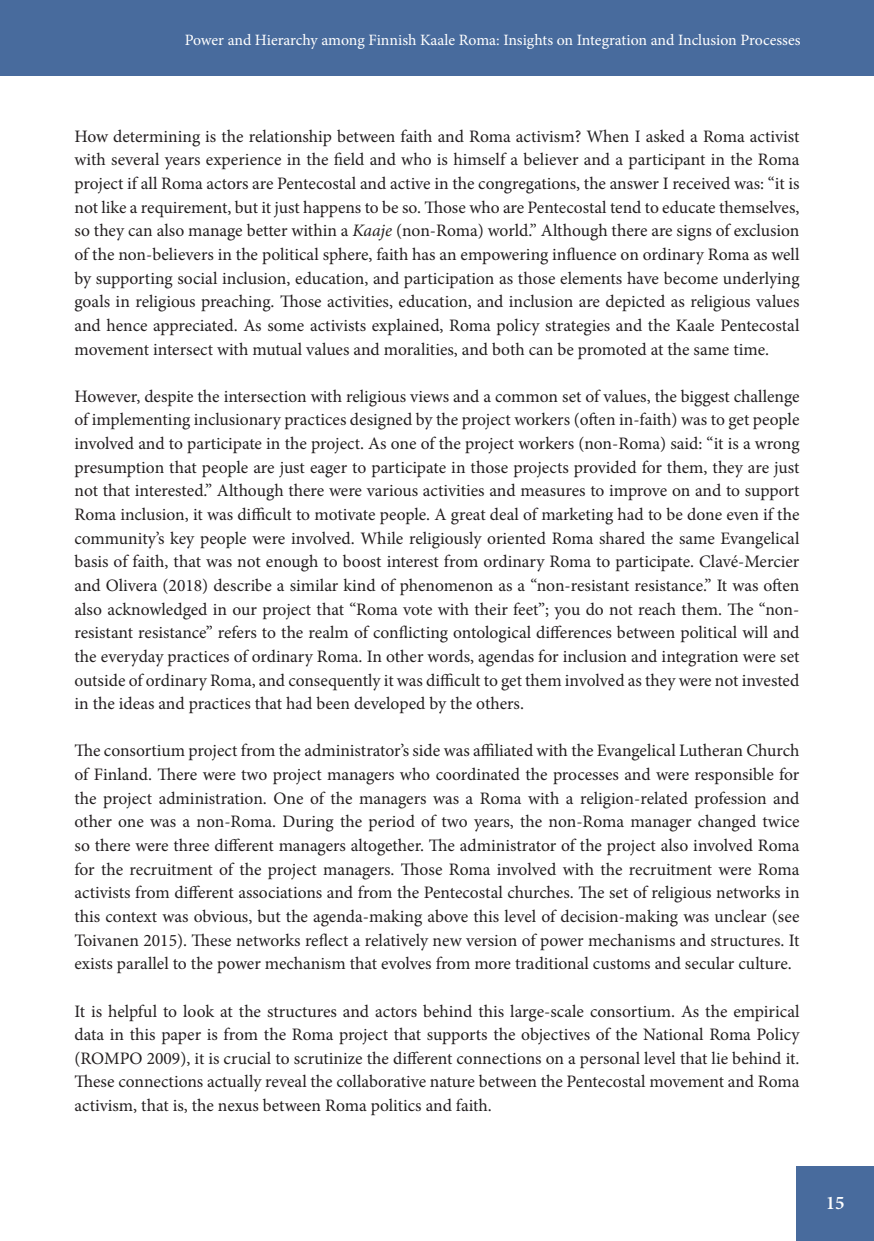
<style>
.page{position:relative;width:874px;height:1241px;background:#fff}
.page>*{position:absolute;margin:0;border:0;box-sizing:border-box;transform-origin:0 0}
.t1{font:600 19.25px "Minion Pro";color:#fff}
.body_text{font:17.5px/23.6px "Minion Pro";color:#231f20;text-align:justify}
.t2{font:15.75px "Minion Pro";letter-spacing:-.005em;color:#fff}
.s1{font-style:italic}
</style>
<div class="page">
<div style="left:0;top:0;width:873px;height:75px;background:#486b9d"></div>
<div style="left:796px;top:1166px;width:77px;height:74px;background:#486b9d"></div>
<p class="t2" style="left:185px;top:30px;width:617px">Power and Hierarchy among Finnish Kaale Roma: Insights on Integration and Inclusion Processes</p>
<p class="body_text" style="left:74px;top:124px;width:726px">How determining is the relationship between faith and Roma activism? When I asked a Roma activist with several years experience in the field and who is himself a believer and a participant in the Roma project if all Roma actors are Pentecostal and active in the congregations, the answer I received was: “it is not like a requirement, but it just happens to be so. Those who are Pentecostal tend to educate themselves, so they can also manage better within a <span class="s1">Kaaje</span> (non-Roma) world.” Although there are signs of exclusion of the non-believers in the political sphere, faith has an empowering influence on ordinary Roma as well by supporting social inclusion, education, and participation as those elements have become underlying goals in religious preaching. Those activities, education, and inclusion are depicted as religious values and hence appreciated. As some activists explained, Roma policy strategies and the Kaale Pentecostal movement intersect with mutual values and moralities, and both can be promoted at the same time.</p>
<p class="body_text" style="left:74px;top:384px;width:726px">However, despite the intersection with religious views and a common set of values, the biggest challenge of implementing inclusionary practices designed by the project workers (often in-faith) was to get people involved and to participate in the project. As one of the project workers (non-Roma) said: “it is a wrong presumption that people are just eager to participate in those projects provided for them, they are just not that interested.” Although there were various activities and measures to improve on and to support Roma inclusion, it was difficult to motivate people. A great deal of marketing had to be done even if the community’s key people were involved. While religiously oriented Roma shared the same Evangelical basis of faith, that was not enough to boost interest from ordinary Roma to participate. Clavé-Mercier and Olivera (2018) describe a similar kind of phenomenon as a “non-resistant resistance.” It was often also acknowledged in our project that “Roma vote with their feet”; you do not reach them. The “non&shy;resistant resistance” refers to the realm of conflicting ontological differences between political will and the everyday practices of ordinary Roma. In other words, agendas for inclusion and integration were set outside of ordinary Roma, and consequently it was difficult to get them involved as they were not invested in the ideas and practices that had been developed by the others.</p>
<p class="body_text" style="left:74px;top:739px;width:726px">The consortium project from the administrator’s side was affiliated with the Evangelical Lutheran Church of Finland. There were two project managers who coordinated the processes and were responsible for the project administration. One of the managers was a Roma with a religion-related profession and other one was a non-Roma. During the period of two years, the non-Roma manager changed twice so there were three different managers altogether. The administrator of the project also involved Roma for the recruitment of the project managers. Those Roma involved with the recruitment were Roma activists from different associations and from the Pentecostal churches. The set of religious networks in this context was obvious, but the agenda-making above this level of decision-making was unclear (see Toivanen 2015). These networks reflect a relatively new version of power mechanisms and structures. It exists parallel to the power mechanism that evolves from more traditional customs and secular culture.</p>
<p class="body_text" style="left:74px;top:999px;width:726px">It is helpful to look at the structures and actors behind this large-scale consortium. As the empirical data in this paper is from the Roma project that supports the objectives of the National Roma Policy (ROMPO 2009), it is crucial to scrutinize the different connections on a personal level that lie behind it.<br>These connections actually reveal the collaborative nature between the Pentecostal movement and Roma activism, that is, the nexus between Roma politics and faith.</p>
<p class="t1" style="left:825px;top:1189px;width:20px">15</p>
</div>
